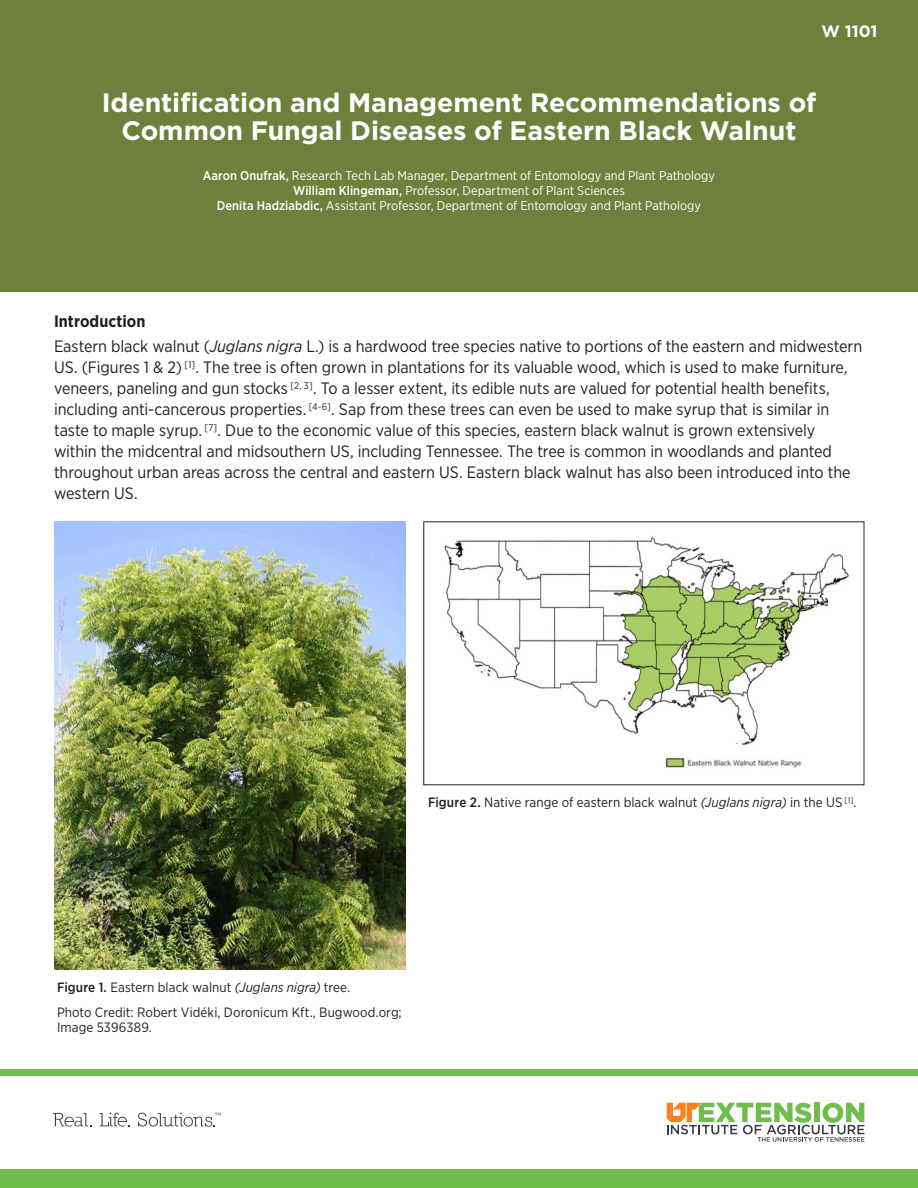
<style>
.page{position:relative;width:918px;height:1188px;background:#fff}
.page>*{position:absolute;margin:0;border:0;box-sizing:border-box;transform-origin:0 0}
.t1{font:700 26.7px/27.9px "Gotham";letter-spacing:-.005em;color:#fff;text-align:center}
.Body_Text{font:16.5px/21px "Gotham Narrow";letter-spacing:-.005em;color:#231f20}
.Subheads{font:700 16.5px "Gotham Narrow";letter-spacing:.005em;color:#231f20}
.PB_Number{font:700 16.5px "Gotham";color:#fff}
.Subheads_2{font:13.5px/15px "Gotham Narrow";letter-spacing:.005em;color:#231f20}
.t2{font:12.75px "Gotham Narrow";color:#fff}
.s1{font-weight:500}
.s2{font-style:italic}
</style>
<div class="page">
<div style="left:0;top:1170px;width:918px;height:18px;background:#6dbe4b"></div>
<div style="left:0;top:1069px;width:918px;height:6px;background:#6dbe4b"></div>
<svg style="left:53px;top:1113px;width:38px;height:14px"></svg>
<svg style="left:100px;top:1113px;width:30px;height:14px"></svg>
<svg style="left:667px;top:1103px;width:197px;height:39px"></svg>
<svg style="left:138px;top:1113px;width:83px;height:14px"></svg>
<div style="left:0;top:0;width:918px;height:292px;background:#6f803d"></div>
<img style="left:54px;top:522px;width:352px;height:448px">
<img style="left:444px;top:537px;width:405px;height:231px">
<p class="PB_Number" style="left:822px;top:20px;width:57px">W 1101</p>
<p class="t1" style="left:102px;top:88px;width:716px">Identification and Management Recommendations of<br>Common Fungal Diseases of Eastern Black Walnut</p>
<p class="t2" style="left:203px;top:168px;width:514px"><span class="s1">Aaron Onufrak,</span> Research Tech Lab Manager, Department of Entomology and Plant Pathology</p>
<p class="t2" style="left:293px;top:183px;width:333px"><span class="s1">William Klingeman,</span> Professor, Department of Plant Sciences</p>
<p class="t2" style="left:217px;top:198px;width:486px"><span class="s1">Denita Hadziabdic,</span> Assistant Professor, Department of Entomology and Plant Pathology</p>
<p class="Subheads" style="left:54px;top:311px;width:93px">Introduction</p>
<p class="Body_Text" style="left:54px;top:336px;width:810px">Eastern black walnut (<span class="s2">Juglans nigra</span> L.) is a hardwood tree species native to portions of the eastern and midwestern US. (Figures 1 &amp; 2) <sup>[1]</sup>. The tree is often grown in plantations for its valuable wood, which is used to make furniture, veneers, paneling and gun stocks <sup>[2,</sup> <sup>3]</sup>. To a lesser extent, its edible nuts are valued for potential health benefits, including anti-cancerous properties. <sup>[4-6]</sup>. Sap from these trees can even be used to make syrup that is similar in taste to maple syrup. <sup>[7]</sup>. Due to the economic value of this species, eastern black walnut is grown extensively within the midcentral and midsouthern US, including Tennessee. The tree is common in woodlands and planted throughout urban areas across the central and eastern US. Eastern black walnut has also been introduced into the western US.</p>
<p class="Subheads_2" style="left:428px;top:795px;width:430px"><span class="s1">Figure 2.</span> Native range of eastern black walnut <span class="s2">(Juglans nigra)</span> in the US <sup>[1]</sup>.</p>
<p class="Subheads_2" style="left:57px;top:979px;width:295px"><span class="s1">Figure 1.</span> Eastern black walnut <span class="s2">(Juglans nigra)</span> tree.</p>
<p class="Subheads_2" style="left:57px;top:1005px;width:346px">Photo Credit: Robert Vidéki, Doronicum Kft., Bugwood.org;<br>Image 5396389.</p>
</div>
